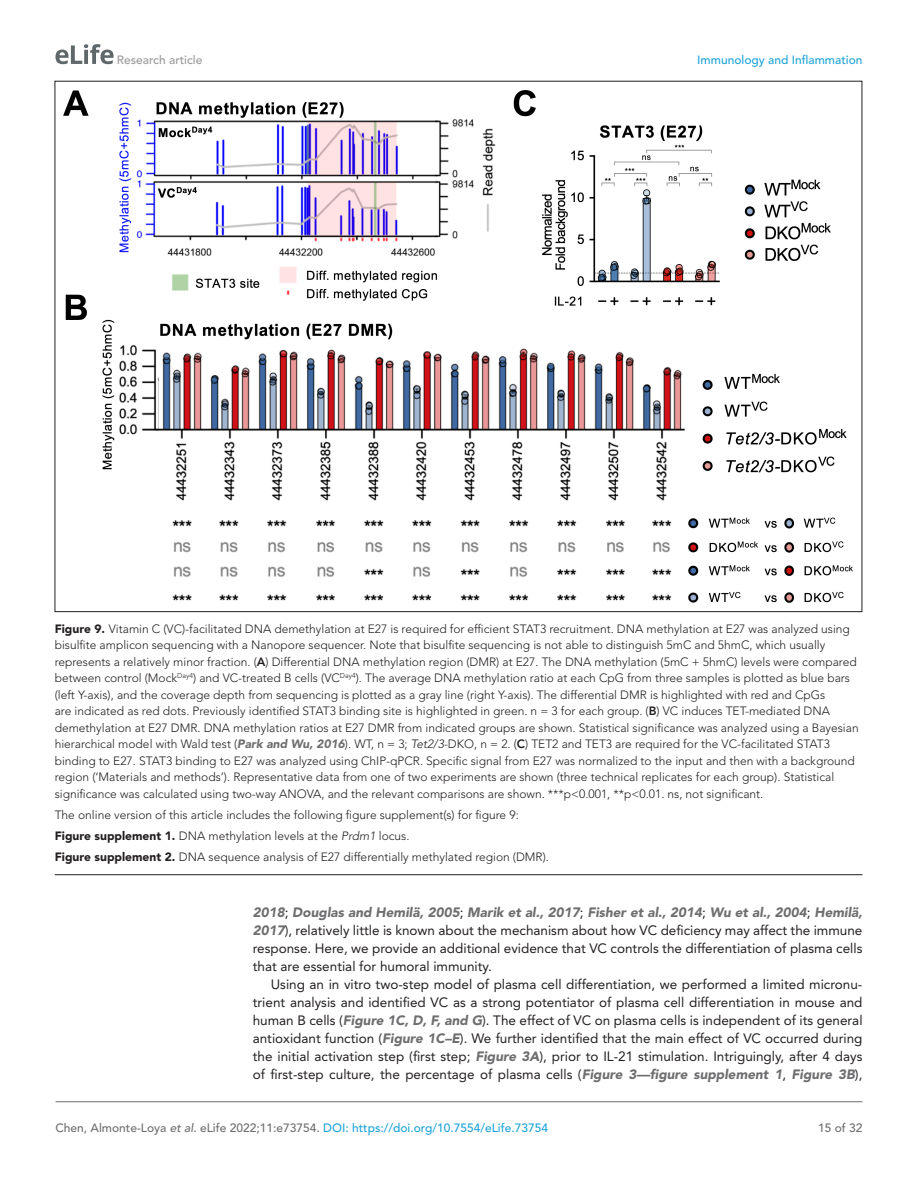
<style>
.page{position:relative;width:918px;height:1188px;background:#fff}
.page>*{position:absolute;margin:0;border:0;box-sizing:border-box;transform-origin:0 0}
.t1{font:13.5px/18px "Avenir LT Std";color:#231f20;text-align:justify}
.t2{font:300 12px/16.5px "Avenir LT Std";color:#231f20}
.t3{font:500 12px "Avenir LT Std";color:#1ea4d7}
.t4{font:500 12px "Avenir LT Std";color:#9a9a9a}
.t5{font:500 12px "Avenir LT Std";color:#6e6e70}
.s1{font-weight:900}
.s2{font-weight:800}
.s3{font-weight:900;font-style:italic;color:#6e6e70}
.s4{font-style:italic}
.s5{color:#6e6e70}
.s6{font-style:italic;color:#6e6e70}
</style>
<div class="page">
<svg style="left:55px;top:44px;width:59px;height:20px"></svg>
<hr style="left:56px;top:1101px;width:806px;height:1px;background:#6e6e70">
<hr style="left:55px;top:874px;width:807px;height:1px;background:#231f20">
<img style="left:64px;top:90px;width:789px;height:513px">
<p class="t4" style="left:117px;top:53px;width:87px">Research article</p>
<p class="t3" style="left:697px;top:53px;width:167px">Immunology and Inflammation</p>
<p class="t2" style="left:55px;top:620px;width:805px"><span class="s1">Figure 9.</span> Vitamin C (VC)-facilitated DNA demethylation at E27 is required for efficient STAT3 recruitment. DNA methylation at E27 was analyzed using bisulfite amplicon sequencing with a Nanopore sequencer. Note that bisulfite sequencing is not able to distinguish 5mC and 5hmC, which usually represents a relatively minor fraction. (<span class="s2">A</span>) Differential DNA methylation region (DMR) at E27. The DNA methylation (5mC + 5hmC) levels were compared between control (Mock<sup>Day4</sup>) and VC-treated B cells (VC<sup>Day4</sup>). The average DNA methylation ratio at each CpG from three samples is plotted as blue bars (left Y-axis), and the coverage depth from sequencing is plotted as a gray line (right Y-axis). The differential DMR is highlighted with red and CpGs<br>are indicated as red dots. Previously identified STAT3 binding site is highlighted in green. n = 3 for each group. (<span class="s2">B</span>) VC induces TET-mediated DNA demethylation at E27 DMR. DNA methylation ratios at E27 DMR from indicated groups are shown. Statistical significance was analyzed using a Bayesian hierarchical model with Wald test (<span class="s3">Park and Wu, 2016</span>). WT, n = 3; <span class="s4">Tet2/3</span>-DKO, n = 2. (<span class="s2">C</span>) TET2 and TET3 are required for the VC-facilitated STAT3 binding to E27. STAT3 binding to E27 was analyzed using ChIP-qPCR. Specific signal from E27 was normalized to the input and then with a background region (‘Materials and methods’). Representative data from one of two experiments are shown (three technical replicates for each group). Statistical significance was calculated using two-way ANOVA, and the relevant comparisons are shown. ***p&lt;0.001, **p&lt;0.01. ns, not significant.</p>
<p class="t2" style="left:55px;top:804px;width:496px;line-height:21px">The online version of this article includes the following figure supplement(s) for figure 9:<br><span class="s1">Figure supplement 1.</span> DNA methylation levels at the <span class="s4">Prdm1</span> locus.<br><span class="s1">Figure supplement 2.</span> DNA sequence analysis of E27 differentially methylated region (DMR).</p>
<p class="t1" style="left:253px;top:904px;width:611px"><span class="s3">2018</span>; <span class="s3">Douglas and Hemilä, 2005</span>; <span class="s3">Marik et al., 2017</span>; <span class="s3">Fisher et al., 2014</span>; <span class="s3">Wu et al., 2004</span>; <span class="s3">Hemilä, 2017</span>), relatively little is known about the mechanism about how VC deficiency may affect the immune response. Here, we provide an additional evidence that VC controls the differentiation of plasma cells that are essential for humoral immunity.</p>
<p class="t1" style="left:253px;top:976px;width:611px;text-indent:18px">Using an in vitro two-step model of plasma cell differentiation, we performed a limited micronu&shy;trient analysis and identified VC as a strong potentiator of plasma cell differentiation in mouse and human B cells (<span class="s3">Figure 1C, D, F, and G</span>). The effect of VC on plasma cells is independent of its general antioxidant function (<span class="s3">Figure 1C–E</span>). We further identified that the main effect of VC occurred during the initial activation step (first step; <span class="s3">Figure 3A</span>), prior to IL-21 stimulation. Intriguingly, after 4 days of first-step culture, the percentage of plasma cells (<span class="s3">Figure 3—figure supplement 1</span>, <span class="s3">Figure 3B</span>),</p>
<p class="t3" style="left:56px;top:1121px;width:494px"><span class="s5">Chen, Almonte-Loya</span> <span class="s6">et al</span><span class="s5">. eLife 2022;11:e73754.</span> DOI: https://doi.org/10.7554/eLife.73754</p>
<p class="t5" style="left:818px;top:1121px;width:46px">15 of 32</p>
</div>
